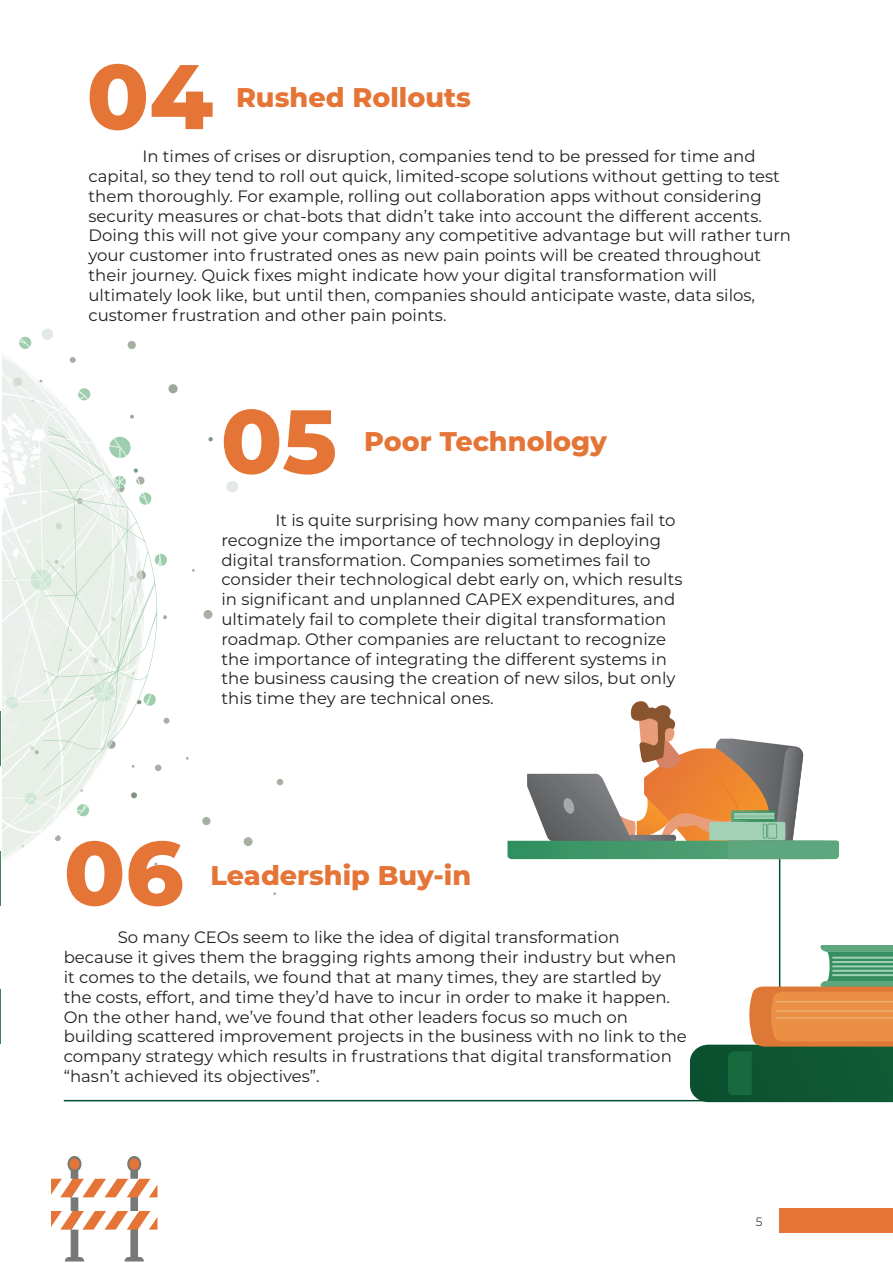
<style>
.page{position:relative;width:893px;height:1263px;background:#fff}
.page>*{position:absolute;margin:0;border:0;box-sizing:border-box;transform-origin:0 0}
.Titles{font:800 90px "Montserrat";color:#e57536}
.Titles-2{font:800 27px "Montserrat";color:#e57536}
.t1{font:16.5px/19.8px "Montserrat";color:#231f20}
.t2{font:300 12px "Montserrat";color:#000}
</style>
<div class="page">
<div style="left:780px;top:1208px;width:113px;height:24px;background:#e57536"></div>
<svg style="left:63px;top:840px;width:718px;height:262px"></svg>
<hr style="left:0;top:711px;width:1px;height:55px;background:#3a865a">
<hr style="left:0;top:851px;width:1px;height:54px;background:#3a865a">
<hr style="left:0;top:989px;width:1px;height:55px;background:#3a865a">
<svg style="left:90px;top:64px;width:123px;height:66px"></svg>
<svg style="left:507px;top:701px;width:332px;height:164px"></svg>
<svg style="left:690px;top:945px;width:203px;height:157px"></svg>
<svg style="left:227px;top:481px;width:11px;height:12px"></svg>
<svg style="left:208px;top:437px;width:5px;height:5px"></svg>
<svg style="left:202px;top:817px;width:8px;height:8px"></svg>
<svg style="left:204px;top:610px;width:8px;height:9px"></svg>
<svg style="left:2px;top:328px;width:193px;height:538px"></svg>
<svg style="left:244px;top:837px;width:9px;height:9px"></svg>
<svg style="left:277px;top:779px;width:6px;height:6px"></svg>
<svg style="left:51px;top:1156px;width:106px;height:105px"></svg>
<p class="Titles-2" style="left:236px;top:77px;width:236px">Rushed Rollouts</p>
<p class="t1" style="left:88px;top:146px;width:704px;text-indent:54px">In times of crises or disruption, companies tend to be pressed for time and capital, so they tend to roll out quick, limited-scope solutions without getting to test them thoroughly. For example, rolling out collaboration apps without considering security measures or chat-bots that didn’t take into account the different accents.<br>Doing this will not give your company any competitive advantage but will rather turn your customer into frustrated ones as new pain points will be created throughout their journey. Quick fixes might indicate how your digital transformation will ultimately look like, but until then, companies should anticipate waste, data silos, customer frustration and other pain points.</p>
<p class="Titles" style="left:221px;top:375px;width:118px">05</p>
<p class="Titles-2" style="left:364px;top:421px;width:244px">Poor Technology</p>
<p class="t1" style="left:221px;top:510px;width:462px;text-indent:54px">It is quite surprising how many companies fail to recognize the importance of technology in deploying digital transformation. Companies sometimes fail to consider their technological debt early on, which results in significant and unplanned CAPEX expenditures, and ultimately fail to complete their digital transformation roadmap. Other companies are reluctant to recognize the importance of integrating the different systems in the business causing the creation of new silos, but only this time they are technical ones.</p>
<p class="Titles" style="left:64px;top:807px;width:122px">06</p>
<p class="Titles-2" style="left:210px;top:856px;width:262px">Leadership Buy-in</p>
<p class="t1" style="left:64px;top:927px;width:625px;text-indent:54px">So many CEOs seem to like the idea of digital transformation because it gives them the bragging rights among their industry but when it comes to the details, we found that at many times, they are startled by the costs, effort, and time they’d have to incur in order to make it happen.<br>On the other hand, we’ve found that other leaders focus so much on building scattered improvement projects in the business with no link to the company strategy which results in frustrations that digital transformation “hasn’t achieved its objectives”.</p>
<p class="t2" style="left:756px;top:1214px;width:8px">5</p>
</div>
